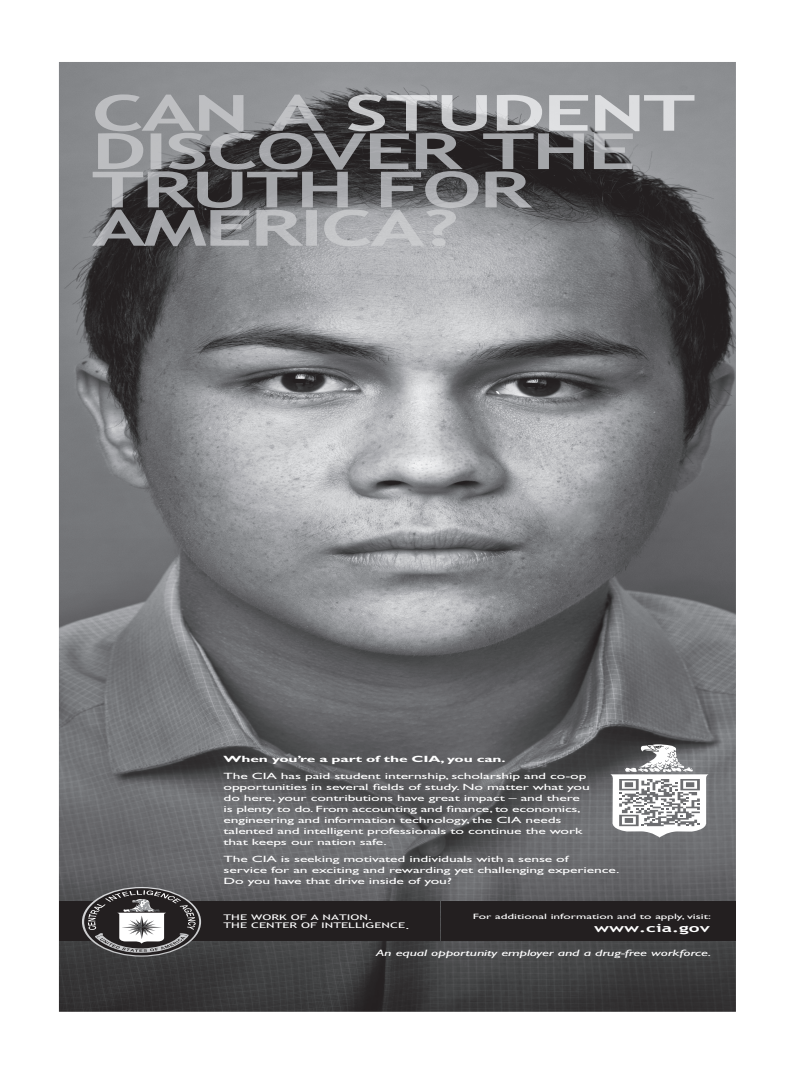
<style>
.page{position:relative;width:792px;height:1080px;background:#fff}
.page>*{position:absolute;margin:0;border:0;box-sizing:border-box;transform-origin:0 0}
.t1{font:11.2px "Trebuchet MS Bold";color:#fff;scale:1.71 1}
.t2{font:italic 9.2px "Gill Sans Std";letter-spacing:-.01em;color:#fff;scale:1.71 1}
.t3{font:9.1px/11px "Gill Sans Std";letter-spacing:-.01em;color:#fff;scale:1.71 1}
.t4{font:7.8px/8.6px "Trebuchet MS";color:#fff;scale:1.71 1}
.t5{font:7.8px "Gill Sans Std";color:#fff;scale:1.71 1}
.s1{font-weight:700}
</style>
<div class="page">
<img style="left:59px;top:62px;width:677px;height:950px">
<div style="left:59px;top:901px;width:380px;height:40px;background:#231f20"></div>
<div style="left:441px;top:901px;width:295px;height:40px;background:#231f20"></div>
<svg style="left:82px;top:887px;width:119px;height:70px"></svg>
<svg style="left:610px;top:744px;width:98px;height:94px"></svg>
<img style="left:95px;top:94px;width:229px;height:37px">
<img style="left:348px;top:94px;width:346px;height:37px">
<img style="left:98px;top:133px;width:535px;height:37px">
<img style="left:93px;top:171px;width:439px;height:37px">
<img style="left:92px;top:209px;width:364px;height:37px">
<svg style="left:373px;top:783px;width:7px;height:7px"></svg>
<svg style="left:447px;top:805px;width:6px;height:7px"></svg>
<p class="t3" style="left:224px;top:750px;width:214px;line-height:17.1px"><span class="s1">When you’re a part of the CIA, you can.<br></span>The CIA has paid student internship, scholarship and co-op</p>
<p class="t3" style="left:224px;top:781px;width:86px">opportunities in several</p>
<p class="t3" style="left:224px;top:781px;width:216px;text-indent:157px">elds of study. No matter what you do here, your contributions have great impact – and there is plenty to do. From accounting and nance, to economics, engineering and information technology, the CIA needs talented and intelligent professionals to continue the work that keeps our nation safe.</p>
<p class="t3" style="left:224px;top:853px;width:233px">The CIA is seeking motivated individuals with a sense of<br>service for an exciting and rewarding yet challenging experience.<br>Do you have that drive inside of you?</p>
<p class="t4" style="left:224px;top:913px;width:111px">THE WORK OF A NATION.<br>THE CENTER OF INTELLIGENCE.</p>
<p class="t5" style="left:473px;top:912px;width:141px">For additional information and to apply, visit:</p>
<p class="t1" style="left:594px;top:921px;width:69px">www.cia.gov</p>
<p class="t2" style="left:376px;top:948px;width:198px">An equal opportunity employer and a drug-free workforce.</p>
</div>
